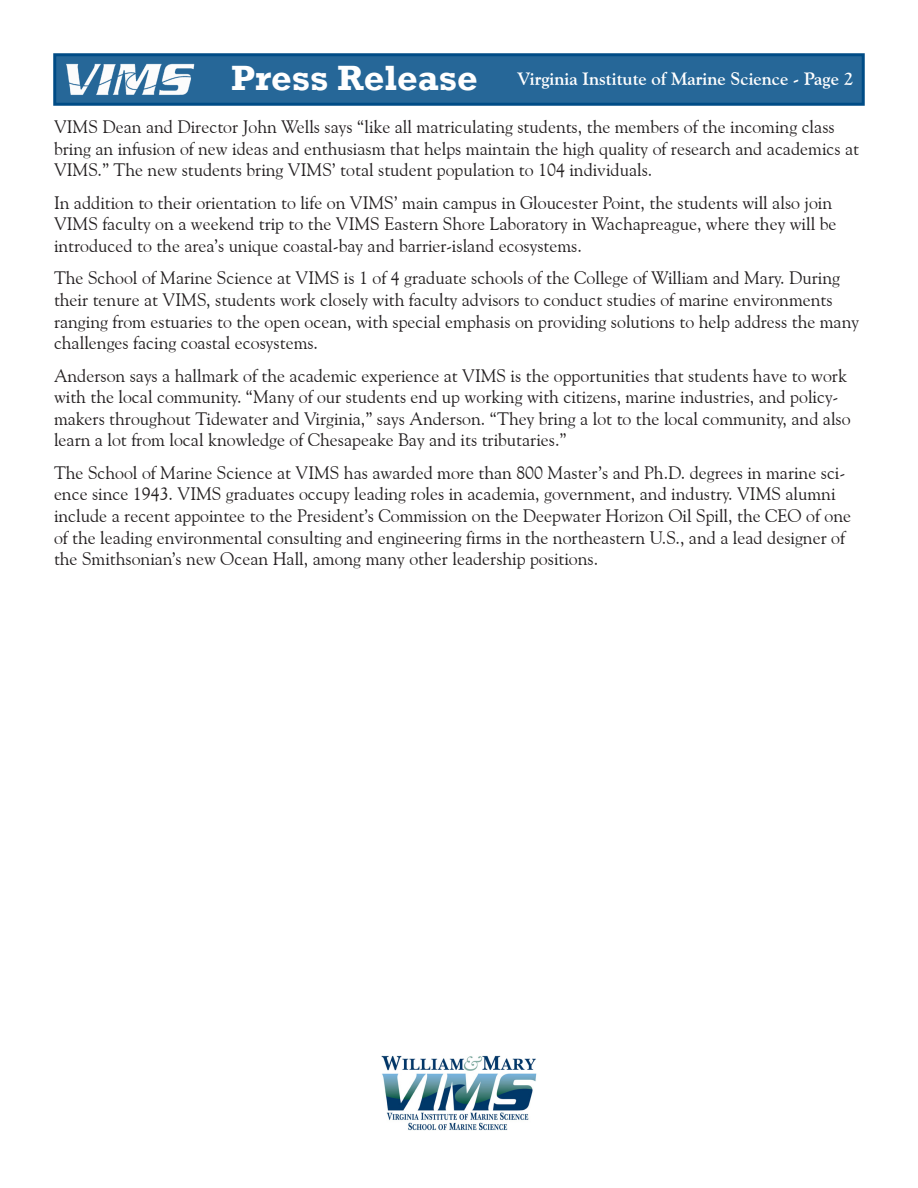
<style>
.page{position:relative;width:918px;height:1188px;background:#fff}
.page>*{position:absolute;margin:0;border:0;box-sizing:border-box;transform-origin:0 0}
.Press_Release_Headin{font:700 36px "Rockwell";color:#fff}
.Body_Text{font:18px/21.6px "Goudy Old Style BT";color:#231f20}
.Running_Head_-_pg{font:700 18px "Goudy Old Style BT";color:#fff}
</style>
<div class="page">
<img style="left:381px;top:1055px;width:156px;height:76px">
<div style="left:53px;top:53px;width:812px;height:53px;background:#266798;border:3px solid #004c86"></div>
<img style="left:66px;top:64px;width:128px;height:31px">
<p class="Press_Release_Headin" style="left:231px;top:56px;width:248px">Press Release</p>
<p class="Running_Head_-_pg" style="left:517px;top:68px;width:338px">Virginia Institute of Marine Science - Page 2</p>
<p class="Body_Text" style="left:54px;top:116px;width:807px">VIMS Dean and Director John Wells says “like all matriculating students, the members of the incoming class bring an infusion of new ideas and enthusiasm that helps maintain the high quality of research and academics at<br>VIMS.” The new students bring VIMS’ total student population to 104 individuals.</p>
<p class="Body_Text" style="left:54px;top:191px;width:784px">In addition to their orientation to life on VIMS’ main campus in Gloucester Point, the students will also join<br>VIMS faculty on a weekend trip to the VIMS Eastern Shore Laboratory in Wachapreague, where they will be introduced to the area’s unique coastal-bay and barrier-island ecosystems.</p>
<p class="Body_Text" style="left:54px;top:267px;width:807px">The School of Marine Science at VIMS is 1 of 4 graduate schools of the College of William and Mary. During their tenure at VIMS, students work closely with faculty advisors to conduct studies of marine environments ranging from estuaries to the open ocean, with special emphasis on providing solutions to help address the many challenges facing coastal ecosystems.</p>
<p class="Body_Text" style="left:54px;top:364px;width:798px">Anderson says a hallmark of the academic experience at VIMS is the opportunities that students have to work with the local community. “Many of our students end up working with citizens, marine industries, and policy&shy;makers throughout Tidewater and Virginia,” says Anderson. “They bring a lot to the local community, and also learn a lot from local knowledge of Chesapeake Bay and its tributaries.”</p>
<p class="Body_Text" style="left:54px;top:461px;width:799px">The School of Marine Science at VIMS has awarded more than 800 Master’s and Ph.D. degrees in marine sci&shy;ence since 1943. VIMS graduates occupy leading roles in academia, government, and industry. VIMS alumni include a recent appointee to the President’s Commission on the Deepwater Horizon Oil Spill, the CEO of one of the leading environmental consulting and engineering firms in the northeastern U.S., and a lead designer of the Smithsonian’s new Ocean Hall, among many other leadership positions.</p>
</div>
